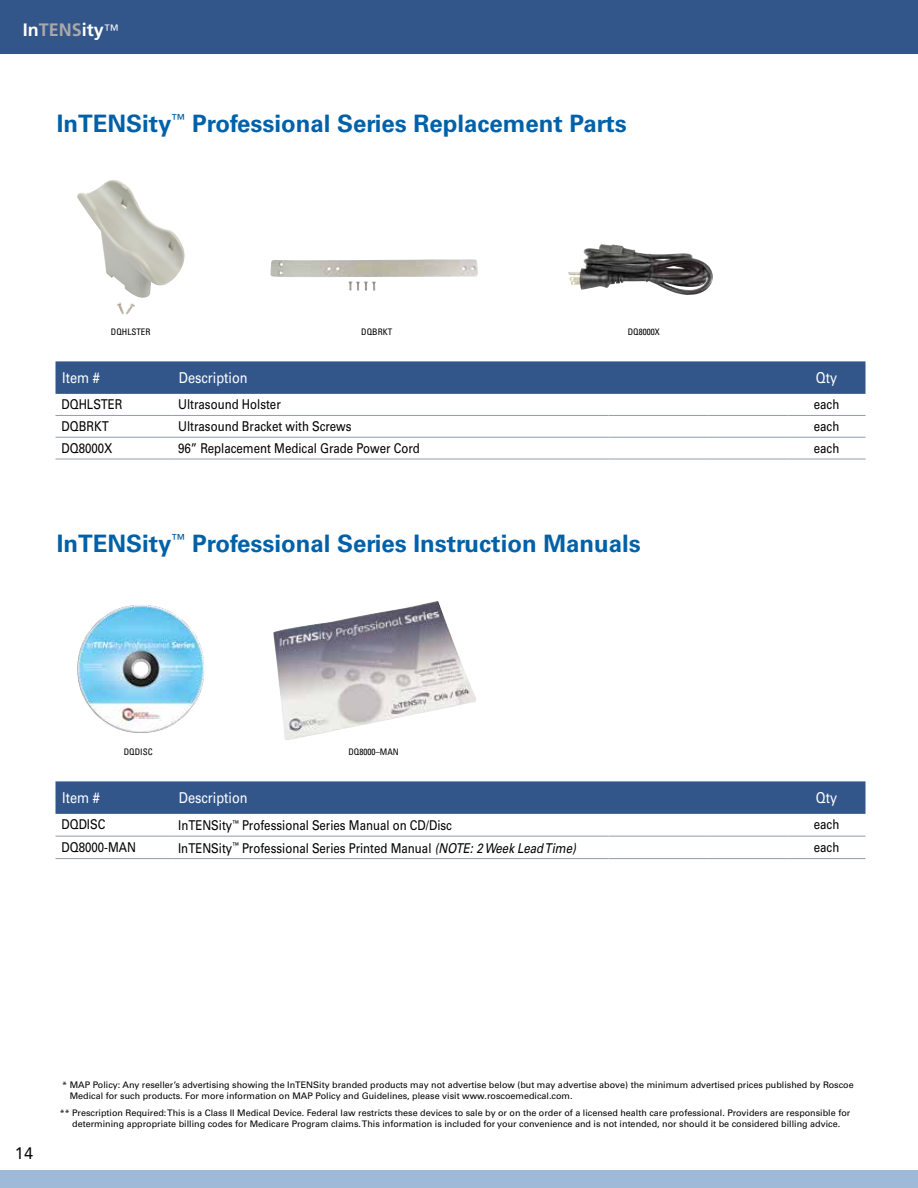
<style>
.page{position:relative;width:918px;height:1188px;background:#fff}
.page>*{position:absolute;margin:0;border:0;box-sizing:border-box;transform-origin:0 0}
.t1{font:700 24px "Univers LT Pro 65";color:#0061a8}
.t2{font:700 18px "Frutiger";color:#fff}
.t3{font:16.5px "Avenir";color:#000}
.t4{font:15px "Univers LT Pro 55 Roman";color:#fff;scale:.85 1}
.t5{font:13.5px "Univers LT Pro 55 Roman";color:#000;scale:.85 1}
.t6{font:9px/10.8px "Univers LT Pro 55 Roman";color:#000;text-align:center}
.t7{font:condensed 9px "Univers LT Pro";color:#000}
.s1{color:#aaa8aa}
.s2{font-weight:300;font-size:15px}
.s3{font-family:"Univers LT Pro 55";font-style:italic}
</style>
<div class="page">
<div style="left:0;top:0;width:918px;height:53px;background:#32558a"></div>
<div style="left:0;top:1171px;width:918px;height:17px;background:#9fb9d8"></div>
<div style="left:56px;top:361px;width:810px;height:33px;background:#32558a"></div>
<hr style="left:56px;top:415px;width:116px;height:1px;background:#919dab">
<hr style="left:172px;top:415px;width:436px;height:1px;background:#919dab">
<hr style="left:608px;top:415px;width:100px;height:1px;background:#919dab">
<hr style="left:708px;top:415px;width:80px;height:1px;background:#919dab">
<hr style="left:788px;top:415px;width:77px;height:1px;background:#919dab">
<hr style="left:56px;top:437px;width:116px;height:1px;background:#919dab">
<hr style="left:172px;top:437px;width:436px;height:1px;background:#919dab">
<hr style="left:608px;top:437px;width:100px;height:1px;background:#919dab">
<hr style="left:708px;top:437px;width:80px;height:1px;background:#919dab">
<hr style="left:788px;top:437px;width:77px;height:1px;background:#919dab">
<hr style="left:56px;top:459px;width:116px;height:1px;background:#919dab">
<hr style="left:172px;top:459px;width:436px;height:1px;background:#919dab">
<hr style="left:608px;top:459px;width:100px;height:1px;background:#919dab">
<hr style="left:708px;top:459px;width:80px;height:1px;background:#919dab">
<hr style="left:788px;top:459px;width:77px;height:1px;background:#919dab">
<img style="left:270px;top:259px;width:208px;height:28px">
<img style="left:77px;top:180px;width:108px;height:135px">
<img style="left:568px;top:244px;width:145px;height:51px">
<div style="left:56px;top:781px;width:810px;height:33px;background:#32558a"></div>
<hr style="left:56px;top:836px;width:116px;height:1px;background:#919dab">
<hr style="left:172px;top:836px;width:436px;height:1px;background:#919dab">
<hr style="left:608px;top:836px;width:100px;height:1px;background:#919dab">
<hr style="left:708px;top:836px;width:80px;height:1px;background:#919dab">
<hr style="left:788px;top:836px;width:77px;height:1px;background:#919dab">
<hr style="left:56px;top:858px;width:116px;height:1px;background:#919dab">
<hr style="left:172px;top:858px;width:436px;height:1px;background:#919dab">
<hr style="left:608px;top:858px;width:100px;height:1px;background:#919dab">
<hr style="left:708px;top:858px;width:80px;height:1px;background:#919dab">
<hr style="left:788px;top:858px;width:77px;height:1px;background:#919dab">
<img style="left:77px;top:605px;width:129px;height:128px">
<img style="left:273px;top:601px;width:203px;height:139px">
<h2 class="t2" style="left:23px;top:19px;width:97px">In<span class="s1">TENS</span>ity<span class="s2">™</span></h2>
<h1 class="t1" style="left:57px;top:109px;width:572px">InTENSity<sup>™</sup> Professional Series Replacement Parts</h1>
<p class="t7" style="left:111px;top:326px;width:41px">DQHLSTER</p>
<p class="t7" style="left:361px;top:326px;width:33px">DQBRKT</p>
<p class="t7" style="left:628px;top:326px;width:33px">DQ8000X</p>
<h3 class="t4" style="left:62px;top:369px;width:46px">Item #</h3>
<h3 class="t4" style="left:179px;top:369px;width:82px">Description</h3>
<h3 class="t4" style="left:816px;top:369px;width:27px">Qty</h3>
<h3 class="t5" style="left:62px;top:397px;width:73px">DQHLSTER</h3>
<h3 class="t5" style="left:178px;top:397px;width:122px">Ultrasound Holster</h3>
<h3 class="t5" style="left:814px;top:397px;width:32px">each</h3>
<h3 class="t5" style="left:62px;top:418px;width:57px">DQBRKT</h3>
<h3 class="t5" style="left:178px;top:418px;width:206px">Ultrasound Bracket with Screws</h3>
<h3 class="t5" style="left:814px;top:418px;width:32px">each</h3>
<h3 class="t5" style="left:62px;top:440px;width:62px">DQ8000X</h3>
<h3 class="t5" style="left:178px;top:440px;width:286px">96” Replacement Medical Grade Power Cord</h3>
<h3 class="t5" style="left:814px;top:440px;width:32px">each</h3>
<h1 class="t1" style="left:57px;top:529px;width:585px">InTENSity<sup>™</sup> Professional Series Instruction Manuals</h1>
<p class="t7" style="left:124px;top:746px;width:31px">DQDISC</p>
<p class="t7" style="left:348px;top:746px;width:52px">DQ8000–MAN</p>
<h3 class="t4" style="left:62px;top:789px;width:46px">Item #</h3>
<h3 class="t4" style="left:179px;top:789px;width:82px">Description</h3>
<h3 class="t4" style="left:816px;top:789px;width:27px">Qty</h3>
<h3 class="t5" style="left:62px;top:817px;width:53px">DQDISC</h3>
<h3 class="t5" style="left:178px;top:817px;width:324px">InTENSity<sup>™</sup> Professional Series Manual on CD/Disc</h3>
<h3 class="t5" style="left:814px;top:817px;width:32px">each</h3>
<h3 class="t5" style="left:61px;top:839px;width:89px">DQ8000-MAN</h3>
<h3 class="t5" style="left:178px;top:840px;width:469px">InTENSity<sup>™</sup> Professional Series Printed Manual <span class="s3">(NOTE: 2 Week Lead Time)</span></h3>
<h3 class="t5" style="left:814px;top:839px;width:32px">each</h3>
<p class="t6" style="left:70px;top:1079px;width:786px;text-align:left;text-indent:-8px">* MAP Policy: Any reseller’s advertising showing the InTENSity branded products may not advertise below (but may advertise above) the minimum advertised prices published by Roscoe<br>Medical for such products. For more information on MAP Policy and Guidelines, please visit www.roscoemedical.com.</p>
<h3 class="t3" style="left:15px;top:1143px;width:20px">14</h3>
<p class="t6" style="left:60px;top:1108px;width:792px">** Prescription Required: This is a Class II Medical Device. Federal law restricts these devices to sale by or on the order of a licensed health care professional. Providers are responsible for determining appropriate billing codes for Medicare Program claims. This information is included for your convenience and is not intended, nor should it be considered billing advice.</p>
</div>
